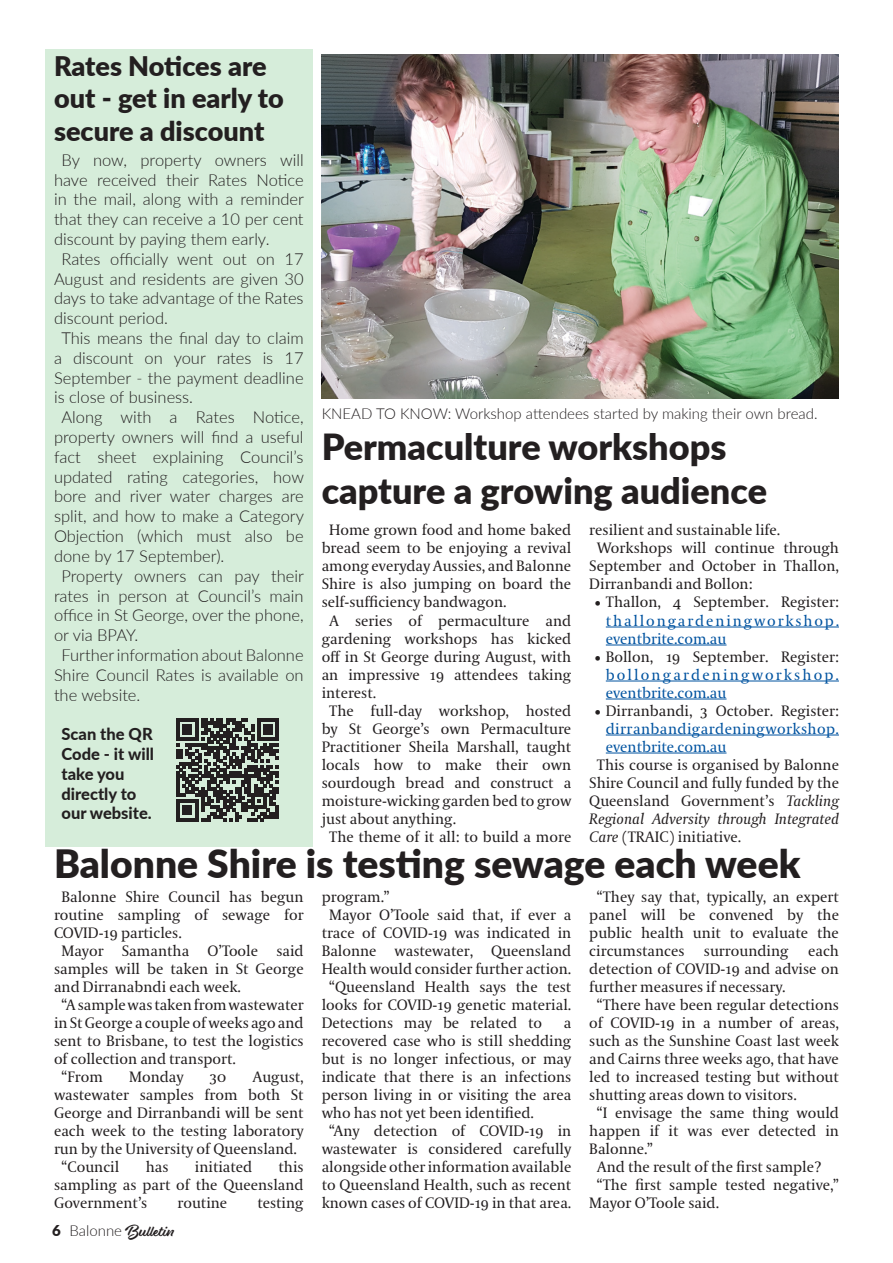
<style>
.page{position:relative;width:893px;height:1263px;background:#fff}
.page>*{position:absolute;margin:0;border:0;box-sizing:border-box;transform-origin:0 0}
.t1{font:900 39px "Lato";color:#231f20}
.t2{font:900 36px/43.2px "Lato";color:#231f20}
.t3{font:900 27px/32.4px "Lato";color:#231f20}
.t4{font:300 16.5px/19.8px "Lato";color:#231f20;text-align:justify}
.t5{font:800 16.5px "Lato";color:#231f20}
.t6{font:15px/18px "Coranto 2";color:#231f20;text-align:justify}
.t7{font:15px/18px "Coranto 2";letter-spacing:.03em;color:#0053a0;text-align:justify}
.t8{font:300 15px "Lato";color:#231f20}
.t9{font:15px "Eds Market Main Script";color:#231f20}
.s1{color:#231f20}
.s2{font-style:italic}
.s3{font-family:"Lato";font-weight:900}
.s4{font-family:"Lato";font-weight:300}
</style>
<div class="page">
<div style="left:45px;top:49px;width:268px;height:797px;background:#d6edda"></div>
<svg style="left:176px;top:719px;width:103px;height:102px"></svg>
<hr style="left:606px;top:627px;width:233px;height:1px;background:#0053a0">
<hr style="left:606px;top:645px;width:120px;height:1px;background:#0053a0">
<hr style="left:606px;top:681px;width:233px;height:1px;background:#0053a0">
<hr style="left:606px;top:699px;width:120px;height:1px;background:#0053a0">
<hr style="left:606px;top:735px;width:233px;height:1px;background:#0053a0">
<hr style="left:606px;top:753px;width:120px;height:1px;background:#0053a0">
<img style="left:322px;top:54px;width:517px;height:345px">
<p class="t3" style="left:54px;top:48px;width:231px">Rates Notices are out - get in early to secure a discount</p>
<p class="t4" style="left:54px;top:149px;width:251px;text-indent:8px">By now, property owners will have received their Rates Notice in the mail, along with a reminder that they can receive a 10 per cent discount by paying them early.</p>
<p class="t4" style="left:54px;top:248px;width:251px;text-indent:8px">Rates officially went out on 17<br>August and residents are given 30 days to take advantage of the Rates discount period.</p>
<p class="t4" style="left:54px;top:328px;width:251px;text-indent:8px">This means the final day to claim a discount on your rates is 17<br>September - the payment deadline is close of business.</p>
<p class="t4" style="left:54px;top:407px;width:252px;text-indent:8px">Along with a Rates Notice, property owners will find a useful fact sheet explaining Council’s updated rating categories, how bore and river water charges are split, and how to make a Category Objection (which must also be done by 17 September).</p>
<p class="t4" style="left:54px;top:565px;width:251px;text-indent:8px">Property owners can pay their rates in person at Council’s main office in St George, over the phone, or via BPAY.</p>
<p class="t4" style="left:54px;top:644px;width:251px;text-indent:8px">Further information about Balonne Shire Council Rates is available on the website.</p>
<p class="t5" style="left:62px;top:722px;width:93px">Scan the QR</p>
<p class="t5" style="left:62px;top:742px;width:94px">Code - it will</p>
<p class="t5" style="left:62px;top:761px;width:64px">take you</p>
<p class="t5" style="left:62px;top:781px;width:76px">directly to</p>
<p class="t5" style="left:62px;top:801px;width:92px">our website.</p>
<p class="t8" style="left:322px;top:403px;width:497px">KNEAD TO KNOW: Workshop attendees started by making their own bread.</p>
<p class="t2" style="left:322px;top:424px;width:447px">Permaculture workshops capture a growing audience</p>
<p class="t6" style="left:322px;top:522px;width:251px;text-indent:8px">Home grown food and home baked bread seem to be enjoying a revival among everyday Aussies, and Balonne Shire is also jumping on board the self-sufficiency bandwagon.</p>
<p class="t6" style="left:322px;top:612px;width:251px;text-indent:8px">A series of permaculture and gardening workshops has kicked off in St George during August, with an impressive 19 attendees taking interest.</p>
<p class="t6" style="left:322px;top:702px;width:251px;text-indent:8px">The full-day workshop, hosted by St George’s own Permaculture Practitioner Sheila Marshall, taught locals how to make their own sourdough bread and construct a moisture-wicking garden bed to grow just about anything.</p>
<p class="t6" style="left:329px;top:828px;width:244px">The theme of it all: to build a more</p>
<p class="t6" style="left:589px;top:522px;width:192px">resilient and sustainable life.</p>
<p class="t6" style="left:589px;top:540px;width:251px;text-indent:8px">Workshops will continue through September and October in Thallon, Dirranbandi and Bollon:</p>
<p class="t7" style="left:606px;top:594px;width:235px;text-indent:-12px"><span class="s1">• Thallon, 4 September. Register: </span>thallongardeningworkshop. eventbrite.com.au</p>
<p class="t7" style="left:606px;top:648px;width:235px;text-indent:-12px"><span class="s1">• Bollon, 19 September. Register: </span>bollongardeningworkshop. eventbrite.com.au</p>
<p class="t7" style="left:606px;top:702px;width:235px;text-indent:-12px"><span class="s1">• Dirranbandi, 3 October. Register: </span>dirranbandigardeningworkshop. eventbrite.com.au</p>
<p class="t6" style="left:589px;top:756px;width:251px;text-indent:8px">This course is organised by Balonne Shire Council and fully funded by the Queensland Government’s <span class="s2">Tackling Regional Adversity through Integrated Care</span> (TRAIC) initiative.</p>
<p class="t1" style="left:54px;top:834px;width:748px">Balonne Shire is testing sewage each week</p>
<p class="t6" style="left:54px;top:888px;width:251px;text-indent:8px">Balonne Shire Council has begun routine sampling of sewage for COVID-19 particles.</p>
<p class="t6" style="left:54px;top:942px;width:251px;text-indent:8px">Mayor Samantha O’Toole said samples will be taken in St George and Dirranabndi each week.</p>
<p class="t6" style="left:54px;top:996px;width:251px;text-indent:8px">“A sample was taken from wastewater in St George a couple of weeks ago and sent to Brisbane, to test the logistics of collection and transport.</p>
<p class="t6" style="left:62px;top:1068px;width:43px">“From</p>
<p class="t6" style="left:129px;top:1068px;width:56px">Monday</p>
<p class="t6" style="left:210px;top:1068px;width:18px">30</p>
<p class="t6" style="left:589px;top:888px;width:251px;text-indent:8px">“They say that, typically, an expert panel will be convened by the public health unit to evaluate the circumstances</p>
<p class="t6" style="left:322px;top:888px;width:69px">program.”</p>
<p class="t6" style="left:322px;top:906px;width:251px;text-align:center">Mayor O’Toole said that, if ever a trace of COVID-19 was indicated in Balonne wastewater, Queensland Health would consider further action.</p>
<p class="t6" style="left:322px;top:978px;width:251px;text-indent:8px">“Queensland Health says the test looks for COVID-19 genetic material.<br>Detections may be related to</p>
<p class="t6" style="left:589px;top:942px;width:251px;text-indent:219px">each detection of COVID-19 and advise on further measures if necessary.</p>
<p class="t6" style="left:589px;top:996px;width:251px;text-indent:8px">“There have been regular detections of COVID-19 in a number of areas, such as the Sunshine Coast last week and Cairns three weeks ago, that have led to increased testing but without shutting areas down to visitors.</p>
<p class="t6" style="left:589px;top:1104px;width:251px;text-indent:8px">“I envisage the same thing would happen if it was ever detected in Balonne.”</p>
<p class="t6" style="left:597px;top:1158px;width:226px">And the result of the first sample?</p>
<p class="t6" style="left:589px;top:1176px;width:251px;text-indent:8px">“The first sample tested negative,”<br>Mayor O’Toole said.</p>
<p class="t6" style="left:704px;top:942px;width:86px">surrounding</p>
<p class="t6" style="left:322px;top:1014px;width:251px;text-indent:242px">a recovered case who is still shedding but is no longer infectious, or may indicate that there is an infections person living in or visiting the area who has not yet been identified.</p>
<p class="t6" style="left:322px;top:1122px;width:251px;text-align:center">“Any detection of COVID-19 in wastewater is considered carefully alongside other information available to Queensland Health, such as recent known cases of COVID-19 in that area.</p>
<p class="t6" style="left:54px;top:1068px;width:251px;text-indent:199px">August, wastewater samples from both St George and Dirranbandi will be sent each week to the testing laboratory run by the University of Queensland.</p>
<p class="t6" style="left:62px;top:1158px;width:59px">“Council</p>
<p class="t6" style="left:146px;top:1158px;width:24px">has</p>
<p class="t6" style="left:195px;top:1158px;width:59px">initiated</p>
<p class="t6" style="left:54px;top:1158px;width:251px;text-indent:225px">this sampling as part of the Queensland Government’s</p>
<p class="t6" style="left:177px;top:1194px;width:51px">routine</p>
<p class="t6" style="left:257px;top:1194px;width:48px">testing</p>
<p class="t9" style="left:52px;top:1222px;width:124px"><span class="s3">6</span> <span class="s4">Balonne</span> Bulletin</p>
</div>
